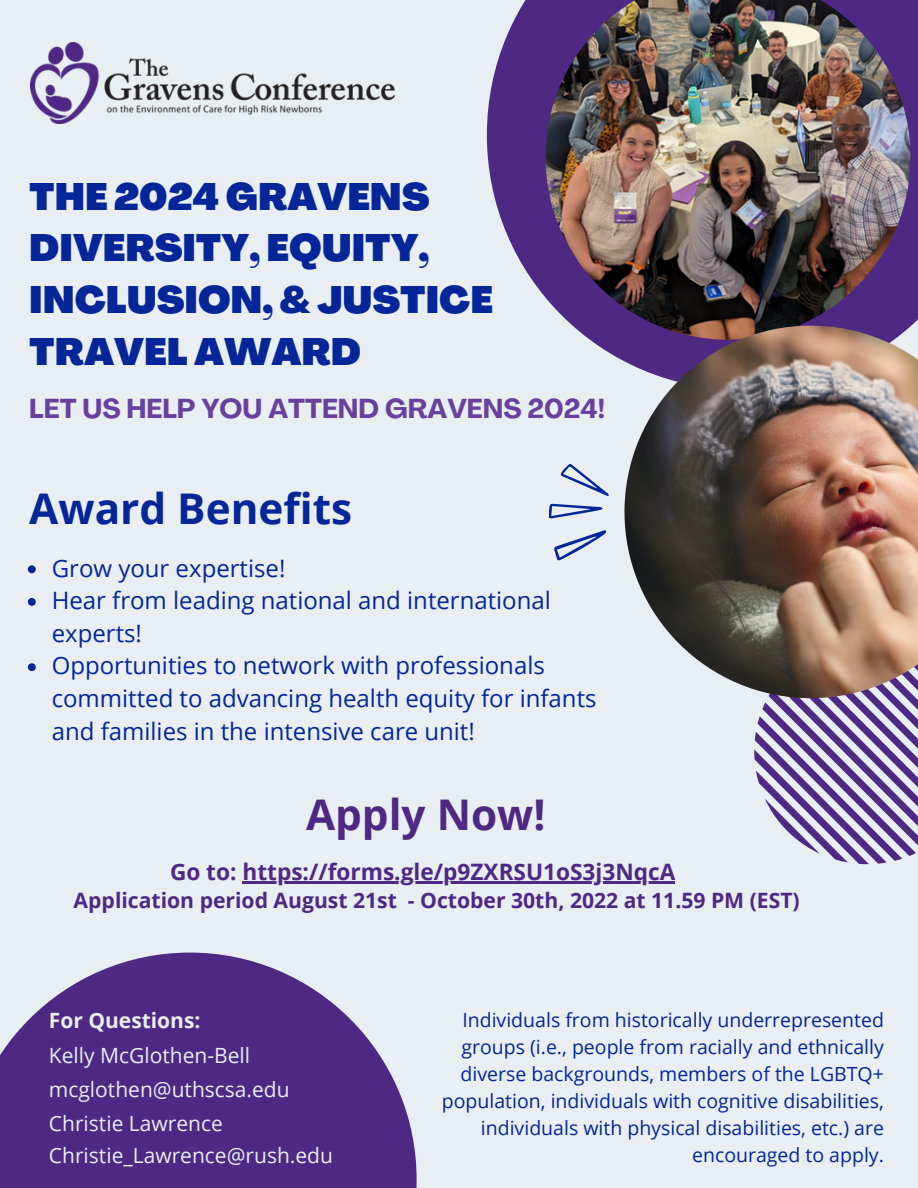
<style>
.page{position:relative;width:918px;height:1188px;background:#e8eef1}
.page>*{position:absolute;margin:0;border:0;box-sizing:border-box;transform-origin:0 0}
.t1{font:700 42.3px "Open Sans";color:#042698}
.t2{font:700 42.3px "Open Sans";color:#4e2984}
.t3{font:900 37.5px/51.8px "Agrandir";color:#042698}
.t4{font:700 27px "Agrandir";color:#68419f}
.t5{font:24px/32.7px "Open Sans";color:#042698}
.t6{font:700 22.65px "Open Sans";color:#4e2984}
.t7{font:700 21.15px "Open Sans";color:#4e2984}
.t8{font:21px "Open Sans";color:#e8eef1}
.t9{font:700 21px "Open Sans";color:#e8eef1}
.t10{font:19.5px/27px "Open Sans";color:#042698;text-align:right}
</style>
<div class="page">
<svg style="left:487px;top:0;width:431px;height:361px;fill:#4e2984"></svg>
<svg style="left:0;top:953px;width:417px;height:235px;fill:#4e2984"></svg>
<img style="left:546px;top:0;width:365px;height:340px">
<svg style="left:754px;top:698px;width:164px;height:166px"></svg>
<img style="left:624px;top:326px;width:294px;height:372px">
<svg style="left:549px;top:464px;width:60px;height:97px"></svg>
<img style="left:31px;top:43px;width:363px;height:81px">
<hr style="left:242px;top:882px;width:433px;height:2px;background:#4e2984">
<svg style="left:28px;top:565px;width:8px;height:8px"></svg>
<svg style="left:28px;top:598px;width:8px;height:8px"></svg>
<svg style="left:28px;top:663px;width:8px;height:8px"></svg>
<p class="t3" style="left:29px;top:174px;width:465px">THE 2024 GRAVENS<br>DIVERSITY, EQUITY,<br>INCLUSION, &amp; JUSTICE<br>TRAVEL AWARD</p>
<p class="t4" style="left:29px;top:398px;width:577px">LET US HELP YOU ATTEND GRAVENS 2024!</p>
<p class="t1" style="left:29px;top:479px;width:324px">Award Benefits</p>
<p class="t5" style="left:52px;top:551px;width:235px">Grow your expertise!</p>
<p class="t5" style="left:52px;top:584px;width:501px">Hear from leading national and international experts!</p>
<p class="t5" style="left:52px;top:649px;width:546px">Opportunities to network with professionals committed to advancing health equity for infants and families in the intensive care unit!</p>
<p class="t2" style="left:306px;top:785px;width:241px">Apply Now!</p>
<p class="t6" style="left:170px;top:855px;width:507px">Go to: https://forms.gle/p9ZXRSU1oS3j3NqcA</p>
<p class="t7" style="left:74px;top:885px;width:728px">Application period August 21st - October 30th, 2022 at 11.59 PM (EST)</p>
<p class="t9" style="left:49px;top:1005px;width:153px">For Questions:</p>
<p class="t8" style="left:49px;top:1040px;width:203px">Kelly McGlothen-Bell</p>
<p class="t8" style="left:49px;top:1075px;width:242px">mcglothen@uthscsa.edu</p>
<p class="t8" style="left:49px;top:1109px;width:175px">Christie Lawrence</p>
<p class="t8" style="left:49px;top:1141px;width:286px">Christie_Lawrence@rush.edu</p>
<p class="t10" style="left:442px;top:1006px;width:444px">Individuals from historically underrepresented groups (i.e., people from racially and ethnically diverse backgrounds, members of the LGBTQ+ population, individuals with cognitive disabilities, individuals with physical disabilities, etc.) are encouraged to apply.</p>
</div>
